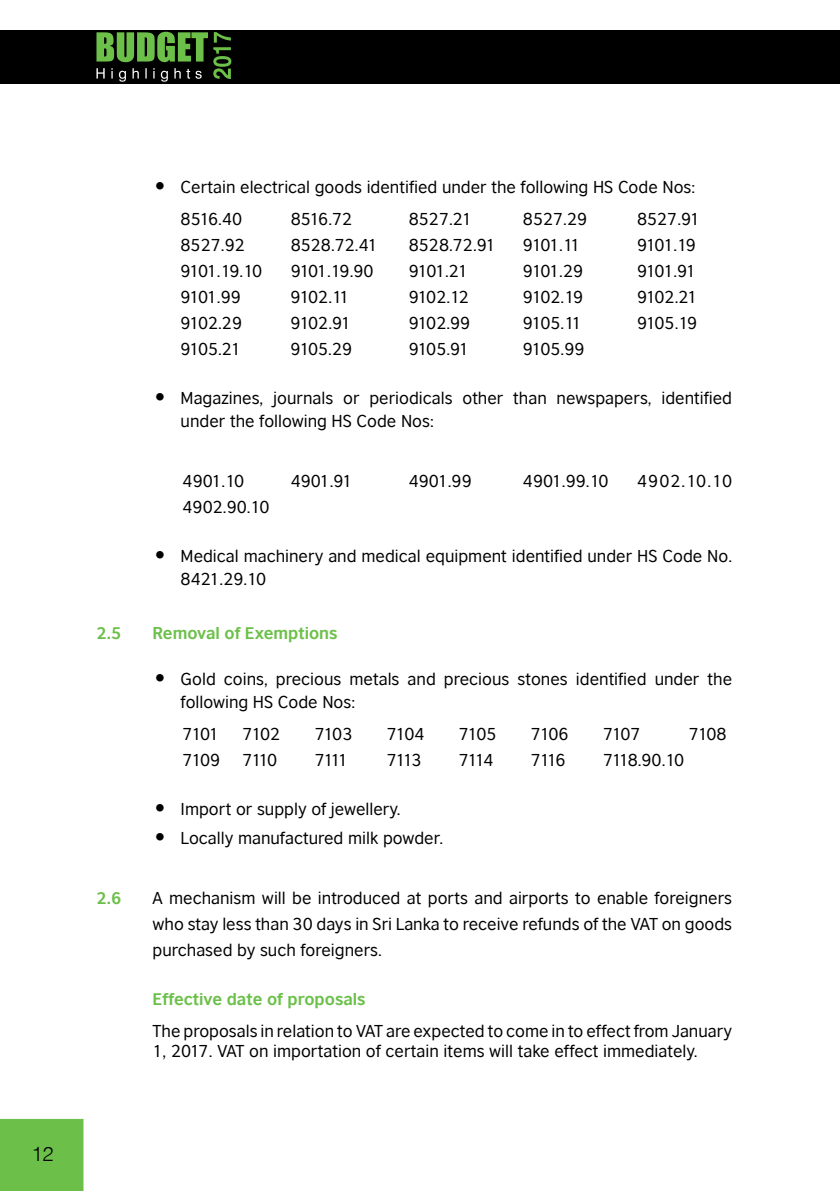
<style>
.page{position:relative;width:840px;height:1191px;background:#fff}
.page>*{position:absolute;margin:0;border:0;box-sizing:border-box;transform-origin:0 0}
.t1{font:20px "Switzerland Light Plain";color:#000}
.t2{font:16.4px/23px "British Council Sans";color:#000}
.t3{font:700 16px "British Council Sans";color:#6cc04a}
.s1{font-size:30px}
</style>
<div class="page">
<div style="left:0;top:1119px;width:83px;height:72px;background:#6cc04a"></div>
<div style="left:0;top:31px;width:839px;height:53px;background:#000"></div>
<svg style="left:96px;top:32px;width:135px;height:50px"></svg>
<p class="t1" style="left:31px;top:1141px;width:24px">12</p>
<p class="t2" style="left:180px;top:171px;width:516px;line-height:31.6px;text-indent:-28px"><span class="s1">•</span> Certain electrical goods identified under the following HS Code Nos:<br>8516.40</p>
<p class="t2" style="left:290px;top:207px;width:63px">8516.72</p>
<p class="t2" style="left:408px;top:207px;width:64px">8527.21</p>
<p class="t2" style="left:522px;top:207px;width:66px">8527.29</p>
<p class="t2" style="left:636px;top:207px;width:64px">8527.91</p>
<p class="t2" style="left:180px;top:233px;width:66px">8527.92</p>
<p class="t2" style="left:290px;top:233px;width:88px">8528.72.41</p>
<p class="t2" style="left:408px;top:233px;width:88px">8528.72.91</p>
<p class="t2" style="left:522px;top:233px;width:59px">9101.11</p>
<p class="t2" style="left:636px;top:233px;width:60px">9101.19</p>
<p class="t2" style="left:180px;top:259px;width:83px">9101.19.10</p>
<p class="t2" style="left:290px;top:259px;width:84px">9101.19.90</p>
<p class="t2" style="left:408px;top:259px;width:60px">9101.21</p>
<p class="t2" style="left:522px;top:259px;width:62px">9101.29</p>
<p class="t2" style="left:636px;top:259px;width:60px">9101.91</p>
<p class="t2" style="left:180px;top:285px;width:62px">9101.99</p>
<p class="t2" style="left:290px;top:285px;width:60px">9102.11</p>
<p class="t2" style="left:408px;top:285px;width:62px">9102.12</p>
<p class="t2" style="left:522px;top:285px;width:62px">9102.19</p>
<p class="t2" style="left:636px;top:285px;width:62px">9102.21</p>
<p class="t2" style="left:180px;top:311px;width:63px">9102.29</p>
<p class="t2" style="left:290px;top:311px;width:62px">9102.91</p>
<p class="t2" style="left:408px;top:311px;width:63px">9102.99</p>
<p class="t2" style="left:522px;top:311px;width:60px">9105.11</p>
<p class="t2" style="left:636px;top:311px;width:62px">9105.19</p>
<p class="t2" style="left:180px;top:337px;width:62px">9105.21</p>
<p class="t2" style="left:290px;top:337px;width:63px">9105.29</p>
<p class="t2" style="left:408px;top:337px;width:62px">9105.91</p>
<p class="t2" style="left:522px;top:337px;width:63px">9105.99</p>
<p class="t2" style="left:180px;top:386px;width:552px;text-indent:-28px"><span class="s1">•</span> Magazines, journals or periodicals other than newspapers, identified under the following HS Code Nos:</p>
<p class="t2" style="left:182px;top:469px;width:63px">4901.10</p>
<p class="t2" style="left:290px;top:469px;width:63px">4901.91</p>
<p class="t2" style="left:408px;top:469px;width:64px">4901.99</p>
<p class="t2" style="left:522px;top:469px;width:87px">4901.99.10</p>
<p class="t2" style="left:636px;top:469px;width:96px">4902.10.10</p>
<p class="t2" style="left:182px;top:495px;width:88px">4902.90.10</p>
<p class="t2" style="left:180px;top:544px;width:552px;text-indent:-28px"><span class="s1">•</span> Medical machinery and medical equipment identified under HS Code No.<br>8421.29.10</p>
<p class="t3" style="left:96px;top:623px;width:26px">2.5</p>
<p class="t3" style="left:152px;top:623px;width:186px">Removal of Exemptions</p>
<p class="t2" style="left:180px;top:667px;width:552px;text-indent:-28px"><span class="s1">•</span> Gold coins, precious metals and precious stones identified under the following HS Code Nos:</p>
<p class="t2" style="left:182px;top:722px;width:38px">7101</p>
<p class="t2" style="left:242px;top:722px;width:39px">7102</p>
<p class="t2" style="left:314px;top:722px;width:39px">7103</p>
<p class="t2" style="left:386px;top:722px;width:39px">7104</p>
<p class="t2" style="left:458px;top:722px;width:39px">7105</p>
<p class="t2" style="left:530px;top:722px;width:39px">7106</p>
<p class="t2" style="left:602px;top:722px;width:39px">7107</p>
<p class="t2" style="left:688px;top:722px;width:39px">7108</p>
<p class="t2" style="left:182px;top:748px;width:39px">7109</p>
<p class="t2" style="left:242px;top:748px;width:36px">7110</p>
<p class="t2" style="left:314px;top:748px;width:35px">7111</p>
<p class="t2" style="left:386px;top:748px;width:36px">7113</p>
<p class="t2" style="left:458px;top:748px;width:36px">7114</p>
<p class="t2" style="left:530px;top:748px;width:36px">7116</p>
<p class="t2" style="left:602px;top:748px;width:83px">7118.90.10</p>
<p class="t2" style="left:152px;top:797px;width:249px"><span class="s1">•</span> Import or supply of jewellery.</p>
<p class="t2" style="left:152px;top:826px;width:292px"><span class="s1">•</span> Locally manufactured milk powder.</p>
<p class="t3" style="left:96px;top:888px;width:26px">2.6</p>
<p class="t2" style="left:152px;top:884px;width:580px;line-height:26px;text-align:justify">A mechanism will be introduced at ports and airports to enable foreigners who stay less than 30 days in Sri Lanka to receive refunds of the VAT on goods purchased by such foreigners.</p>
<p class="t3" style="left:152px;top:989px;width:214px">Effective date of proposals</p>
<p class="t2" style="left:152px;top:1020px;width:580px;line-height:19.6px">The proposals in relation to VAT are expected to come in to effect from January<br>1, 2017. VAT on importation of certain items will take effect immediately.</p>
</div>
